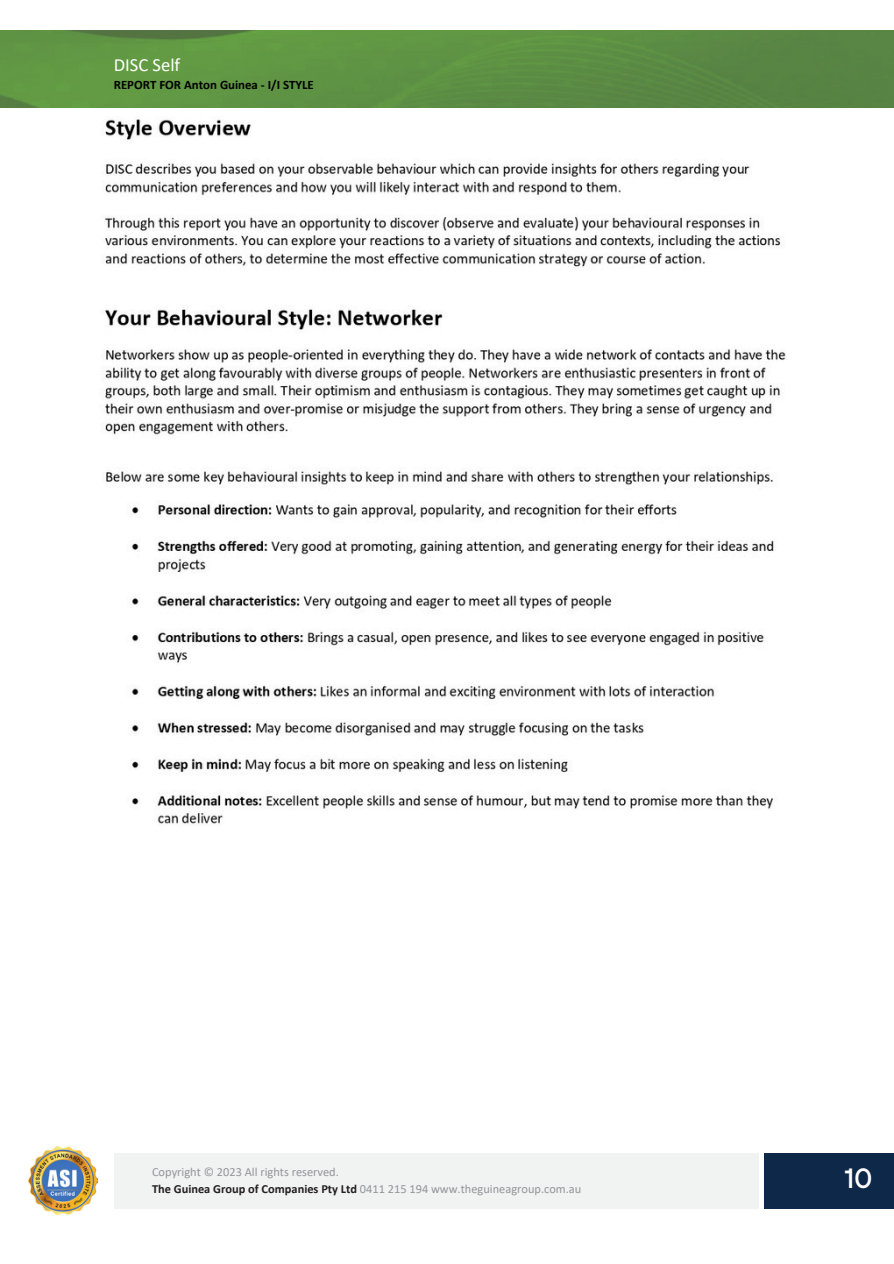
<style>
.page{position:relative;width:894px;height:1264px;background:#fff}
.page>*{position:absolute;margin:0;border:0;box-sizing:border-box;transform-origin:0 0}
.t1{font:500 27.9px "TT Hoves";color:#fff}
.t2{font:18.6px "Calibri";color:#fff}
.t3{font:700 12.9px "Calibri";color:#000}
.t4{font:12.45px "Calibri";color:#939598}
.s1{font-weight:700;color:#231f20}
</style>
<div class="page">
<img style="left:0;top:30px;width:893px;height:78px">
<div style="left:114px;top:1153px;width:644px;height:55px;background:#f1f2f2"></div>
<div style="left:764px;top:1153px;width:129px;height:55px;background:#0e284a"></div>
<img style="left:29px;top:1146px;width:68px;height:69px">
<img style="left:105px;top:119px;width:681px;height:705px">
<p class="t2" style="left:114px;top:57px;width:68px">DISC Self</p>
<p class="t3" style="left:114px;top:79px;width:201px">REPORT FOR Anton Guinea - I/I STYLE</p>
<p class="t4" style="left:152px;top:1166px;width:188px">Copyright © 2023 All rights reserved.</p>
<p class="t4" style="left:152px;top:1184px;width:431px"><span class="s1">The Guinea Group of Companies Pty Ltd</span> 0411 215 194 www.theguineagroup.com.au</p>
<p class="t1" style="left:844px;top:1162px;width:30px">10</p>
</div>
